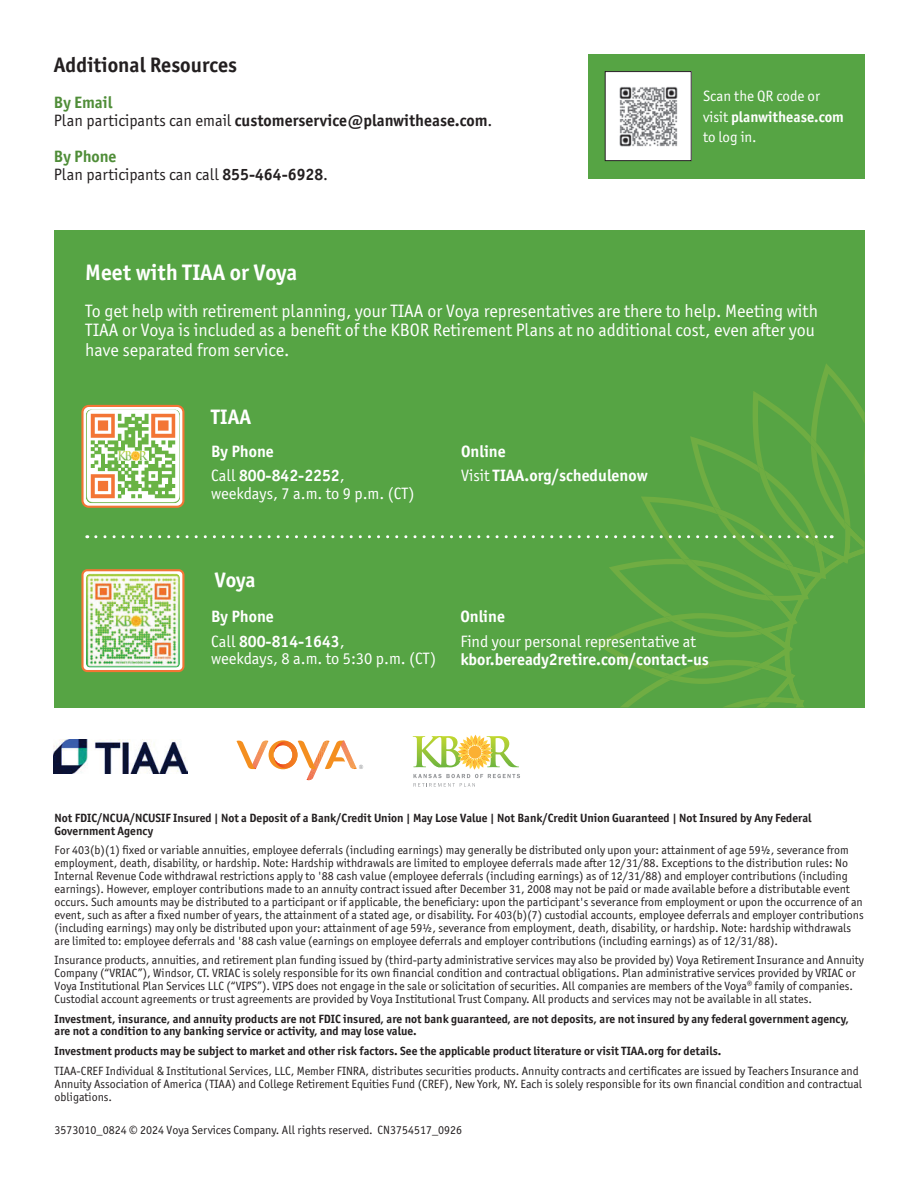
<style>
.page{position:relative;width:918px;height:1188px;background:#fff}
.page>*{position:absolute;margin:0;border:0;box-sizing:border-box;transform-origin:0 0}
.t1{font:700 22.5px "Officina Sans ITC Pro";color:#fff}
.t2{font:700 21px "Officina Sans ITC Pro";color:#231f20}
.t3{font:700 21px "Officina Sans ITC Pro";color:#fff}
.t4{font:18px/19.4px "Officina Sans ITC Pro";color:#fff}
.t5{font:700 16.5px/24.6px "Officina Sans ITC Pro";color:#fff}
.t6{font:16.5px "Officina Sans ITC Pro";color:#fff}
.t7{font:700 16.5px/18px "Officina Sans ITC Pro";color:#231f20}
.t8{font:16.5px/18px "Officina Sans ITC Pro";color:#231f20}
.t9{font:15px/20.9px "Officina Sans ITC Pro";color:#fff}
.t10{font:12px/12.9px "Officina Sans ITC Pro";color:#231f20}
.t11{font:700 12px/12.9px "Officina Sans ITC Pro";color:#231f20}
.s1{color:#4f8d38}
.s2{font-weight:400}
.s3{font-weight:700;color:#4f8d38}
.s4{font-weight:700}
</style>
<div class="page">
<div style="left:54px;top:230px;width:811px;height:477px;background:#56a444"></div>
<svg style="left:81px;top:364px;width:784px;height:343px"></svg>
<div style="left:589px;top:54px;width:276px;height:124px;background:#56a444"></div>
<div style="left:605px;top:72px;width:86px;height:89px;background:#fff"></div>
<img style="left:619px;top:86px;width:59px;height:61px">
<div style="left:605px;top:71px;width:87px;height:90px;border:1px solid #231f20"></div>
<svg style="left:237px;top:740px;width:126px;height:41px"></svg>
<svg style="left:413px;top:735px;width:107px;height:52px"></svg>
<img style="left:54px;top:740px;width:133px;height:33px">
<h2 class="t2" style="left:54px;top:57px;width:185px">Additional Resources</h2>
<h3 class="t7" style="left:54px;top:94px;width:440px"><span class="s1">By Email<br></span><span class="s2">Plan participants can email</span> customerservice@planwithease.com<span class="s2">.</span></h3>
<h3 class="t8" style="left:54px;top:149px;width:276px"><span class="s3">By Phone<br></span>Plan participants can call <span class="s4">855-464-6928</span>.</h3>
<p class="t9" style="left:703px;top:87px;width:142px">Scan the QR code or visit <span class="s4">planwithease.com </span>to log in.</p>
<h1 class="t1" style="left:85px;top:264px;width:213px">Meet with TIAA or Voya</h1>
<h3 class="t4" style="left:85px;top:303px;width:734px">To get help with retirement planning, your TIAA or Voya representatives are there to help. Meeting with<br>TIAA or Voya is included as a benefit of the KBOR Retirement Plans at no additional cost, even after you have separated from service.</h3>
<h2 class="t3" style="left:211px;top:409px;width:41px">TIAA</h2>
<h3 class="t5" style="left:211px;top:440px;width:135px">By Phone<br><span class="s2">Call</span> 800-842-2252<span class="s2">,</span></h3>
<h3 class="t6" style="left:211px;top:487px;width:205px">weekdays, 7 a.m. to 9 p.m. (CT)</h3>
<h3 class="t5" style="left:461px;top:440px;width:188px">Online<br><span class="s2">Visit</span> TIAA.org/schedulenow</h3>
<h2 class="t3" style="left:215px;top:572px;width:42px">Voya</h2>
<h3 class="t5" style="left:211px;top:605px;width:135px">By Phone<br><span class="s2">Call</span> 800-814-1643<span class="s2">,</span></h3>
<h3 class="t6" style="left:211px;top:653px;width:226px">weekdays, 8 a.m. to 5:30 p.m. (CT)</h3>
<h3 class="t5" style="left:460px;top:605px;width:46px">Online</h3>
<h3 class="t6" style="left:460px;top:635px;width:237px">Find your personal representative at</h3>
<h3 class="t5" style="left:460px;top:648px;width:250px">kbor.beready2retire.com/contact-us</h3>
<p class="t11" style="left:55px;top:812px;width:759px">Not FDIC/NCUA/NCUSIF Insured | Not a Deposit of a Bank/Credit Union | May Lose Value | Not Bank/Credit Union Guaranteed | Not Insured by Any Federal<br>Government Agency</p>
<p class="t10" style="left:55px;top:845px;width:811px">For 403(b)(1) fixed or variable annuities, employee deferrals (including earnings) may generally be distributed only upon your: attainment of age 59½, severance from employment, death, disability, or hardship. Note: Hardship withdrawals are limited to employee deferrals made after 12/31/88. Exceptions to the distribution rules: No Internal Revenue Code withdrawal restrictions apply to '88 cash value (employee deferrals (including earnings) as of 12/31/88) and employer contributions (including earnings). However, employer contributions made to an annuity contract issued after December 31, 2008 may not be paid or made available before a distributable event occurs. Such amounts may be distributed to a participant or if applicable, the beneficiary: upon the participant's severance from employment or upon the occurrence of an event, such as after a fixed number of years, the attainment of a stated age, or disability. For 403(b)(7) custodial accounts, employee deferrals and employer contributions (including earnings) may only be distributed upon your: attainment of age 59½, severance from employment, death, disability, or hardship. Note: hardship withdrawals are limited to: employee deferrals and '88 cash value (earnings on employee deferrals and employer contributions (including earnings) as of 12/31/88).</p>
<p class="t10" style="left:55px;top:955px;width:811px">Insurance products, annuities, and retirement plan funding issued by (third-party administrative services may also be provided by) Voya Retirement Insurance and Annuity Company (“VRIAC”), Windsor, CT. VRIAC is solely responsible for its own financial condition and contractual obligations. Plan administrative services provided by VRIAC or Voya Institutional Plan Services LLC (“VIPS”). VIPS does not engage in the sale or solicitation of securities. All companies are members of the Voya® family of companies.<br>Custodial account agreements or trust agreements are provided by Voya Institutional Trust Company. All products and services may not be available in all states.</p>
<p class="t11" style="left:55px;top:1013px;width:796px">Investment, insurance, and annuity products are not FDIC insured, are not bank guaranteed, are not deposits, are not insured by any federal government agency, are not a condition to any banking service or activity, and may lose value.</p>
<p class="t11" style="left:55px;top:1046px;width:668px">Investment products may be subject to market and other risk factors. See the applicable product literature or visit TIAA.org for details.</p>
<p class="t10" style="left:55px;top:1066px;width:809px">TIAA-CREF Individual &amp; Institutional Services, LLC, Member FINRA, distributes securities products. Annuity contracts and certificates are issued by Teachers Insurance and<br>Annuity Association of America (TIAA) and College Retirement Equities Fund (CREF), New York, NY. Each is solely responsible for its own financial condition and contractual obligations.</p>
<p class="t10" style="left:55px;top:1125px;width:409px">3573010_0824 © 2024 Voya Services Company. All rights reserved. CN3754517_0926</p>
</div>
